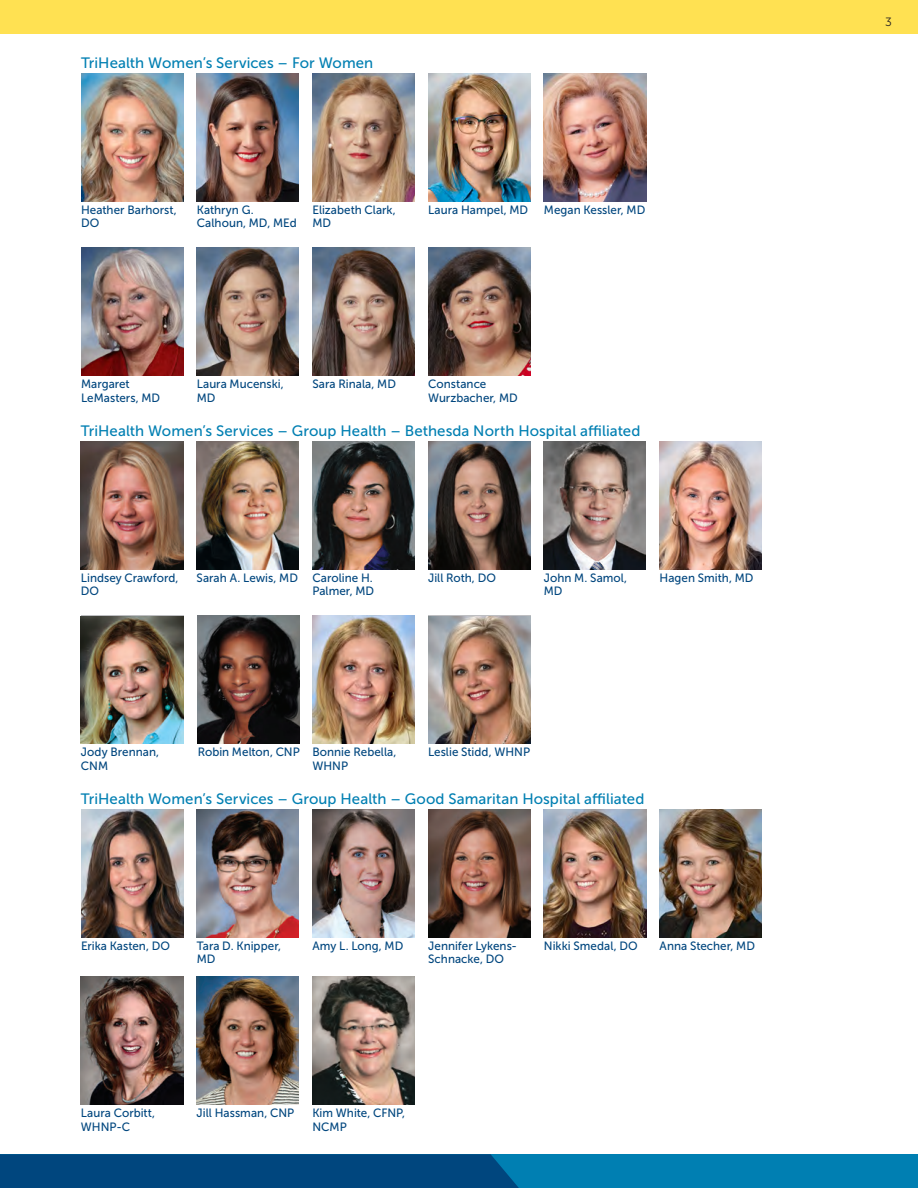
<style>
.page{position:relative;width:918px;height:1188px;background:#fff}
.page>*{position:absolute;margin:0;border:0;box-sizing:border-box;transform-origin:0 0}
.Office_Heading{font:15px "Museo Sans 500";letter-spacing:.005em;color:#007fb2}
.CUTLINE-Name{font:12px/13.5px "Museo Sans 500";letter-spacing:.005em;color:#00467e}
.PAGE_NUMBER{font:12px "Museo Sans 300";color:#231f20}
</style>
<div class="page">
<div style="left:0;top:1154px;width:918px;height:34px;background:#007fb2"></div>
<div style="left:0;top:1154px;width:519px;height:34px;background:#00467e"></div>
<div style="left:0;top:0;width:918px;height:34px;background:#ffe152"></div>
<img style="left:428px;top:248px;width:102px;height:128px">
<img style="left:312px;top:248px;width:103px;height:128px">
<img style="left:428px;top:73px;width:102px;height:129px">
<img style="left:197px;top:248px;width:102px;height:128px">
<img style="left:81px;top:248px;width:102px;height:128px">
<img style="left:544px;top:73px;width:102px;height:129px">
<img style="left:197px;top:73px;width:102px;height:129px">
<img style="left:312px;top:73px;width:103px;height:129px">
<img style="left:81px;top:73px;width:102px;height:129px">
<img style="left:312px;top:616px;width:103px;height:128px">
<img style="left:81px;top:441px;width:102px;height:129px">
<img style="left:197px;top:441px;width:102px;height:129px">
<img style="left:428px;top:441px;width:102px;height:129px">
<img style="left:544px;top:441px;width:102px;height:129px">
<img style="left:312px;top:441px;width:103px;height:129px">
<img style="left:81px;top:617px;width:102px;height:127px">
<img style="left:428px;top:616px;width:102px;height:128px">
<img style="left:198px;top:616px;width:102px;height:128px">
<img style="left:659px;top:441px;width:103px;height:129px">
<img style="left:312px;top:977px;width:103px;height:128px">
<img style="left:197px;top:977px;width:102px;height:128px">
<img style="left:81px;top:977px;width:102px;height:128px">
<img style="left:197px;top:809px;width:102px;height:129px">
<img style="left:312px;top:809px;width:103px;height:129px">
<img style="left:428px;top:809px;width:102px;height:129px">
<img style="left:544px;top:809px;width:102px;height:129px">
<img style="left:660px;top:809px;width:102px;height:129px">
<img style="left:81px;top:809px;width:102px;height:129px">
<p class="Office_Heading" style="left:81px;top:55px;width:294px">TriHealth Women’s Services – For Women</p>
<p class="CUTLINE-Name" style="left:81px;top:203px;width:97px">Heather Barhorst,<br>DO</p>
<p class="CUTLINE-Name" style="left:197px;top:203px;width:59px">Kathryn G.</p>
<p class="CUTLINE-Name" style="left:544px;top:203px;width:103px">Megan Kessler, MD</p>
<p class="CUTLINE-Name" style="left:197px;top:216px;width:101px">Calhoun, MD, MEd</p>
<p class="CUTLINE-Name" style="left:312px;top:203px;width:85px">Elizabeth Clark,<br>MD</p>
<p class="CUTLINE-Name" style="left:428px;top:203px;width:101px">Laura Hampel, MD</p>
<p class="CUTLINE-Name" style="left:81px;top:377px;width:81px">Margaret<br>LeMasters, MD</p>
<p class="CUTLINE-Name" style="left:197px;top:377px;width:89px">Laura Mucenski,<br>MD</p>
<p class="CUTLINE-Name" style="left:312px;top:377px;width:85px">Sara Rinala, MD</p>
<p class="CUTLINE-Name" style="left:428px;top:377px;width:91px">Constance<br>Wurzbacher, MD</p>
<p class="Office_Heading" style="left:81px;top:423px;width:561px">TriHealth Women’s Services – Group Health – Bethesda North Hospital affiliated</p>
<p class="CUTLINE-Name" style="left:81px;top:571px;width:99px">Lindsey Crawford,<br>DO</p>
<p class="CUTLINE-Name" style="left:197px;top:571px;width:103px">Sarah A. Lewis, MD</p>
<p class="CUTLINE-Name" style="left:428px;top:571px;width:69px">Jill Roth, DO</p>
<p class="CUTLINE-Name" style="left:544px;top:571px;width:85px">John M. Samol,<br>MD</p>
<p class="CUTLINE-Name" style="left:312px;top:571px;width:63px">Caroline H.<br>Palmer, MD</p>
<p class="CUTLINE-Name" style="left:659px;top:571px;width:96px">Hagen Smith, MD</p>
<p class="CUTLINE-Name" style="left:81px;top:745px;width:80px">Jody Brennan,<br>CNM</p>
<p class="CUTLINE-Name" style="left:198px;top:745px;width:104px">Robin Melton, CNP</p>
<p class="CUTLINE-Name" style="left:428px;top:745px;width:104px">Leslie Stidd, WHNP</p>
<p class="CUTLINE-Name" style="left:312px;top:745px;width:86px">Bonnie Rebella,<br>WHNP</p>
<p class="Office_Heading" style="left:81px;top:791px;width:565px">TriHealth Women’s Services – Group Health – Good Samaritan Hospital affiliated</p>
<p class="CUTLINE-Name" style="left:81px;top:939px;width:91px">Erika Kasten, DO</p>
<p class="CUTLINE-Name" style="left:544px;top:939px;width:95px">Nikki Smedal, DO</p>
<p class="CUTLINE-Name" style="left:660px;top:939px;width:97px">Anna Stecher, MD</p>
<p class="CUTLINE-Name" style="left:197px;top:939px;width:86px">Tara D. Knipper,<br>MD</p>
<p class="CUTLINE-Name" style="left:312px;top:939px;width:92px">Amy L. Long, MD</p>
<p class="CUTLINE-Name" style="left:428px;top:939px;width:88px">Jennifer Lykens-<br>Schnacke, DO</p>
<p class="CUTLINE-Name" style="left:81px;top:1106px;width:76px">Laura Corbitt,</p>
<p class="CUTLINE-Name" style="left:197px;top:1106px;width:99px">Jill Hassman, CNP</p>
<p class="CUTLINE-Name" style="left:81px;top:1120px;width:51px">WHNP-C</p>
<p class="CUTLINE-Name" style="left:312px;top:1106px;width:94px">Kim White, CFNP,<br>NCMP</p>
<p class="PAGE_NUMBER" style="left:885px;top:15px;width:8px">3</p>
</div>
